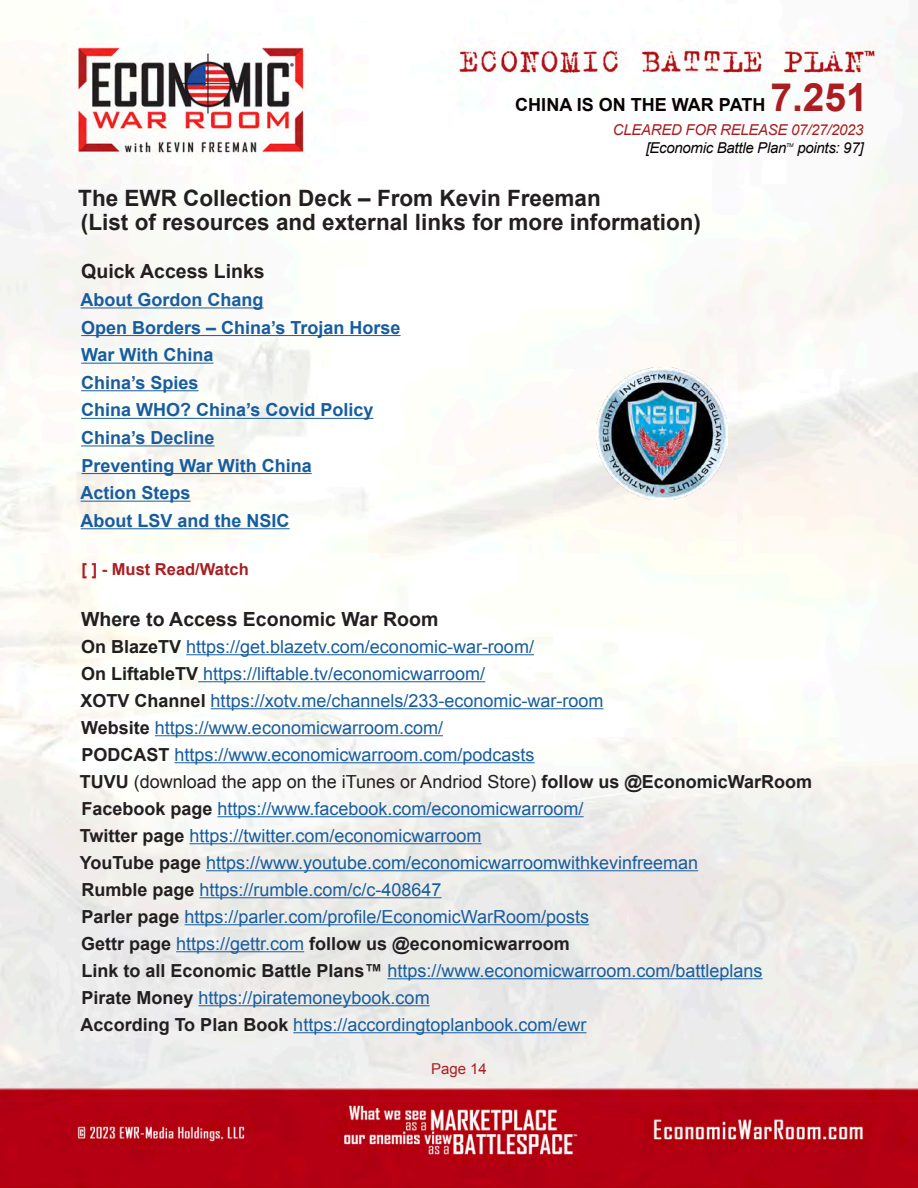
<style>
.page{position:relative;width:918px;height:1188px;background:#fff}
.page>*{position:absolute;margin:0;border:0;box-sizing:border-box;transform-origin:0 0}
.t1{font:700 22.5px "Arial";color:#231f20}
.t2{font:700 19.5px "Arial";color:#231f20}
.t3{font:18px "Arial";color:#175d9e}
.t4{font:700 18px "Arial";color:#175d9e}
.t5{font:18px "Arial";color:#231f20}
.t6{font:700 18px "Arial";color:#231f20}
.t7{font:700 18px "Arial";color:#080302}
.t8{font:700 16.5px "Arial";color:#aa1e21}
.t9{font:italic 15px "Arial";letter-spacing:-.02em;color:#080302}
.t10{font:italic 15px "Arial";letter-spacing:-.02em;color:#aa1e21}
.t11{font:15px "Arial";color:#aa1e21}
.t12{font:italic 5.25px "Arial";color:#080302}
.s1{font-size:39px;color:#aa1e21}
.s2{font-weight:700;color:#231f20}
.s3{font-weight:700}
.s4{font-weight:400;color:#175d9e}
</style>
<div class="page">
<img style="left:0;top:5px;width:918px;height:1183px">
<hr style="left:81px;top:308px;width:183px;height:1px;background:#175d9e">
<hr style="left:81px;top:335px;width:320px;height:1px;background:#175d9e">
<hr style="left:81px;top:363px;width:132px;height:1px;background:#175d9e">
<hr style="left:81px;top:390px;width:117px;height:1px;background:#175d9e">
<hr style="left:81px;top:418px;width:292px;height:1px;background:#175d9e">
<hr style="left:81px;top:446px;width:134px;height:1px;background:#175d9e">
<hr style="left:82px;top:473px;width:230px;height:1px;background:#175d9e">
<hr style="left:81px;top:501px;width:110px;height:1px;background:#175d9e">
<hr style="left:81px;top:528px;width:209px;height:1px;background:#175d9e">
<hr style="left:186px;top:654px;width:348px;height:1px;background:#175d9e">
<hr style="left:198px;top:681px;width:287px;height:1px;background:#175d9e">
<hr style="left:211px;top:708px;width:392px;height:1px;background:#175d9e">
<hr style="left:155px;top:735px;width:288px;height:1px;background:#175d9e">
<hr style="left:175px;top:762px;width:360px;height:1px;background:#175d9e">
<hr style="left:218px;top:816px;width:366px;height:1px;background:#175d9e">
<hr style="left:189px;top:843px;width:293px;height:1px;background:#175d9e">
<hr style="left:206px;top:870px;width:492px;height:1px;background:#175d9e">
<hr style="left:200px;top:897px;width:242px;height:1px;background:#175d9e">
<hr style="left:185px;top:924px;width:404px;height:1px;background:#175d9e">
<hr style="left:176px;top:951px;width:128px;height:1px;background:#175d9e">
<hr style="left:387px;top:978px;width:376px;height:1px;background:#175d9e">
<hr style="left:199px;top:1005px;width:231px;height:1px;background:#175d9e">
<hr style="left:293px;top:1032px;width:293px;height:1px;background:#175d9e">
<img style="left:596px;top:368px;width:131px;height:131px">
<p class="t7" style="left:515px;top:93px;width:354px">CHINA IS ON THE WAR PATH <span class="s1">7.251</span></p>
<p class="t10" style="left:613px;top:120px;width:252px">CLEARED FOR RELEASE 07/27/2023</p>
<p class="t9" style="left:646px;top:138px;width:142px">[Economic Battle Plan</p>
<p class="t12" style="left:786px;top:141px;width:9px">TM</p>
<p class="t9" style="left:797px;top:138px;width:68px">points: 97]</p>
<p class="t1" style="left:78px;top:184px;width:524px">The EWR Collection Deck – From Kevin Freeman</p>
<p class="t1" style="left:81px;top:208px;width:622px">(List of resources and external links for more information)</p>
<p class="t2" style="left:81px;top:259px;width:185px">Quick Access Links</p>
<p class="t4" style="left:81px;top:288px;width:184px">About Gordon Chang</p>
<p class="t4" style="left:81px;top:315px;width:321px">Open Borders – China’s Trojan Horse</p>
<p class="t4" style="left:81px;top:343px;width:134px">War With China</p>
<p class="t4" style="left:81px;top:371px;width:119px">China’s Spies</p>
<p class="t4" style="left:81px;top:398px;width:294px">China WHO? China’s Covid Policy</p>
<p class="t4" style="left:81px;top:426px;width:135px">China’s Decline</p>
<p class="t4" style="left:82px;top:453px;width:232px">Preventing War With China</p>
<p class="t4" style="left:81px;top:481px;width:112px">Action Steps</p>
<p class="t4" style="left:81px;top:509px;width:211px">About LSV and the NSIC</p>
<p class="t8" style="left:82px;top:558px;width:169px">[ ] - Must Read/Watch</p>
<p class="t2" style="left:81px;top:606px;width:359px">Where to Access Economic War Room</p>
<p class="t3" style="left:81px;top:635px;width:454px"><span class="s2">On BlazeTV</span> https://get.blazetv.com/economic-war-room/</p>
<p class="t3" style="left:81px;top:662px;width:406px"><span class="s2">On LiftableTV</span> https://liftable.tv/economicwarroom/</p>
<p class="t3" style="left:81px;top:689px;width:524px"><span class="s2">XOTV Channel</span> https://xotv.me/channels/233-economic-war-room</p>
<p class="t3" style="left:81px;top:716px;width:363px"><span class="s2">Website</span> https://www.economicwarroom.com/</p>
<p class="t3" style="left:82px;top:743px;width:455px"><span class="s2">PODCAST</span> https://www.economicwarroom.com/podcasts</p>
<p class="t5" style="left:80px;top:770px;width:734px"><span class="s3">TUVU</span> (download the app on the iTunes or Andriod Store) <span class="s3">follow us @EconomicWarRoom</span></p>
<p class="t3" style="left:81px;top:797px;width:504px"><span class="s2">Facebook page</span> https://www.facebook.com/economicwarroom/</p>
<p class="t3" style="left:80px;top:824px;width:403px"><span class="s2">Twitter page</span> https://twitter.com/economicwarroom</p>
<p class="t3" style="left:80px;top:851px;width:620px"><span class="s2">YouTube page</span> https://www.youtube.com/economicwarroomwithkevinfreeman</p>
<p class="t3" style="left:82px;top:878px;width:362px"><span class="s2">Rumble page</span> https://rumble.com/c/c-408647</p>
<p class="t3" style="left:82px;top:905px;width:509px"><span class="s2">Parler page</span> https://parler.com/profile/EconomicWarRoom/posts</p>
<p class="t6" style="left:81px;top:932px;width:490px">Gettr page <span class="s4">https://gettr.com</span> follow us @economicwarroom</p>
<p class="t3" style="left:81px;top:959px;width:683px"><span class="s2">Link to all Economic Battle Plans™</span> https://www.economicwarroom.com/battleplans</p>
<p class="t3" style="left:82px;top:986px;width:350px"><span class="s2">Pirate Money</span> https://piratemoneybook.com</p>
<p class="t3" style="left:81px;top:1013px;width:507px"><span class="s2">According To Plan Book</span> https://accordingtoplanbook.com/ewr</p>
<p class="t11" style="left:431px;top:1059px;width:57px">Page 14</p>
</div>
